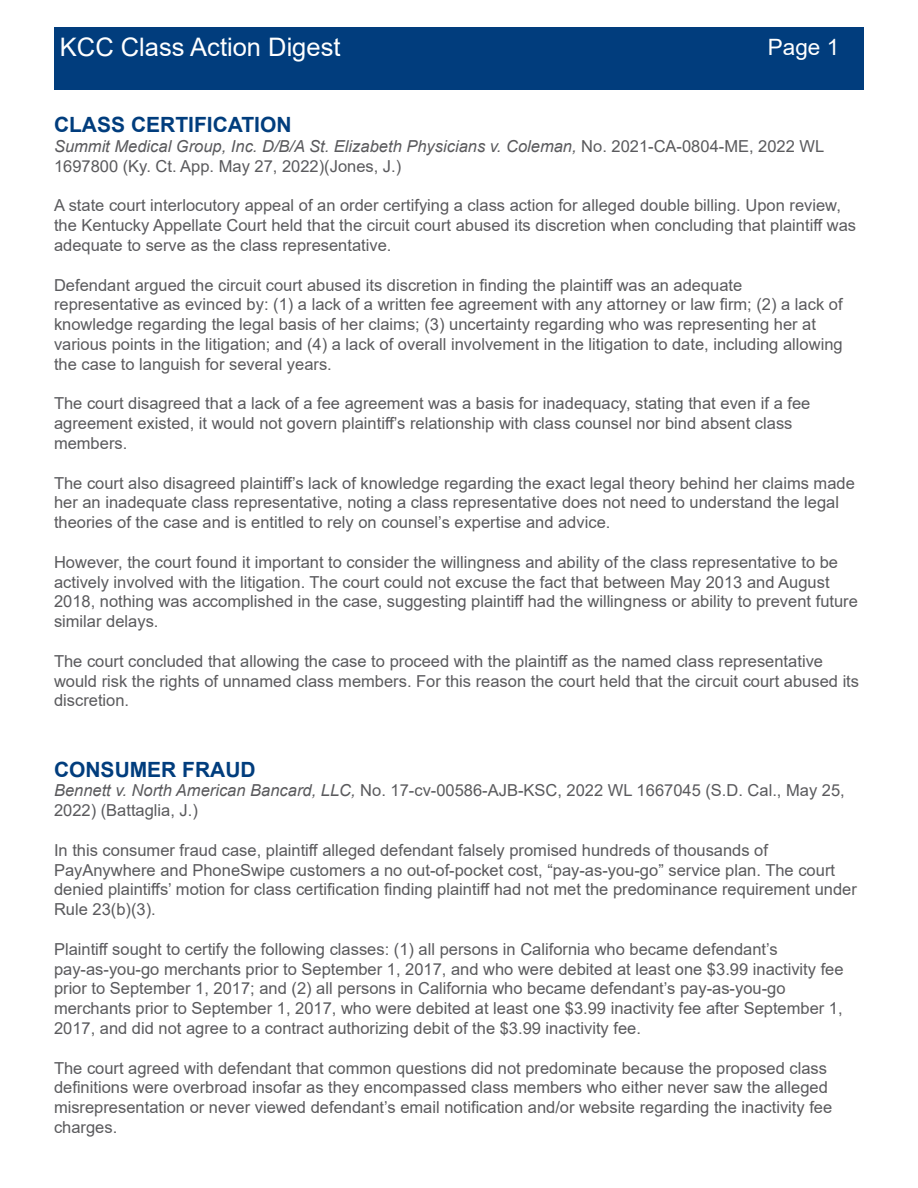
<style>
.page{position:relative;width:918px;height:1188px;background:#fff}
.page>*{position:absolute;margin:0;border:0;box-sizing:border-box;transform-origin:0 0}
.t1{font:25.5px "Arial";color:#fff}
.t2{font:22.5px "Arial";color:#fff}
.t3{font:700 21px "Arial";color:#013d7d}
.t4{font:16.5px/19.8px "Arial";color:#5a5a5d}
.s1{font-style:italic}
</style>
<div class="page">
<div style="left:54px;top:27px;width:810px;height:63px;background:#013d7d"></div>
<p class="t1" style="left:60px;top:30px;width:282px">KCC Class Action Digest</p>
<p class="t2" style="left:768px;top:32px;width:73px">Page 1</p>
<p class="t3" style="left:54px;top:110px;width:239px">CLASS CERTIFICATION</p>
<p class="t4" style="left:54px;top:136px;width:772px"><span class="s1">Summit Medical Group, Inc. D/B/A St. Elizabeth Physicians v. Coleman,</span> No. 2021-CA-0804-ME, 2022 WL<br>1697800 (Ky. Ct. App. May 27, 2022)(Jones, J.)</p>
<p class="t4" style="left:54px;top:196px;width:804px">A state court interlocutory appeal of an order certifying a class action for alleged double billing. Upon review, the Kentucky Appellate Court held that the circuit court abused its discretion when concluding that plaintiff was adequate to serve as the class representative.</p>
<p class="t4" style="left:54px;top:275px;width:790px">Defendant argued the circuit court abused its discretion in finding the plaintiff was an adequate representative as evinced by: (1) a lack of a written fee agreement with any attorney or law firm; (2) a lack of knowledge regarding the legal basis of her claims; (3) uncertainty regarding who was representing her at various points in the litigation; and (4) a lack of overall involvement in the litigation to date, including allowing the case to languish for several years.</p>
<p class="t4" style="left:54px;top:394px;width:758px">The court disagreed that a lack of a fee agreement was a basis for inadequacy, stating that even if a fee agreement existed, it would not govern plaintiff’s relationship with class counsel nor bind absent class members.</p>
<p class="t4" style="left:54px;top:473px;width:802px">The court also disagreed plaintiff’s lack of knowledge regarding the exact legal theory behind her claims made her an inadequate class representative, noting a class representative does not need to understand the legal theories of the case and is entitled to rely on counsel’s expertise and advice.</p>
<p class="t4" style="left:54px;top:552px;width:805px">However, the court found it important to consider the willingness and ability of the class representative to be actively involved with the litigation. The court could not excuse the fact that between May 2013 and August 2018, nothing was accomplished in the case, suggesting plaintiff had the willingness or ability to prevent future similar delays.</p>
<p class="t4" style="left:54px;top:651px;width:807px">The court concluded that allowing the case to proceed with the plaintiff as the named class representative would risk the rights of unnamed class members. For this reason the court held that the circuit court abused its discretion.</p>
<p class="t3" style="left:54px;top:755px;width:203px">CONSUMER FRAUD</p>
<p class="t4" style="left:54px;top:781px;width:792px"><span class="s1">Bennett v. North American Bancard, LLC,</span> No. 17-cv-00586-AJB-KSC, 2022 WL 1667045 (S.D. Cal., May 25,<br>2022) (Battaglia, J.)</p>
<p class="t4" style="left:54px;top:840px;width:804px">In this consumer fraud case, plaintiff alleged defendant falsely promised hundreds of thousands of PayAnywhere and PhoneSwipe customers a no out-of-pocket cost, “pay-as-you-go” service plan. The court denied plaintiffs’ motion for class certification finding plaintiff had not met the predominance requirement under Rule 23(b)(3).</p>
<p class="t4" style="left:54px;top:939px;width:791px">Plaintiff sought to certify the following classes: (1) all persons in California who became defendant’s pay-as-you-go merchants prior to September 1, 2017, and who were debited at least one $3.99 inactivity fee prior to September 1, 2017; and (2) all persons in California who became defendant’s pay-as-you-go merchants prior to September 1, 2017, who were debited at least one $3.99 inactivity fee after September 1, 2017, and did not agree to a contract authorizing debit of the $3.99 inactivity fee.</p>
<p class="t4" style="left:54px;top:1058px;width:780px">The court agreed with defendant that common questions did not predominate because the proposed class definitions were overbroad insofar as they encompassed class members who either never saw the alleged misrepresentation or never viewed defendant’s email notification and/or website regarding the inactivity fee charges.</p>
</div>
